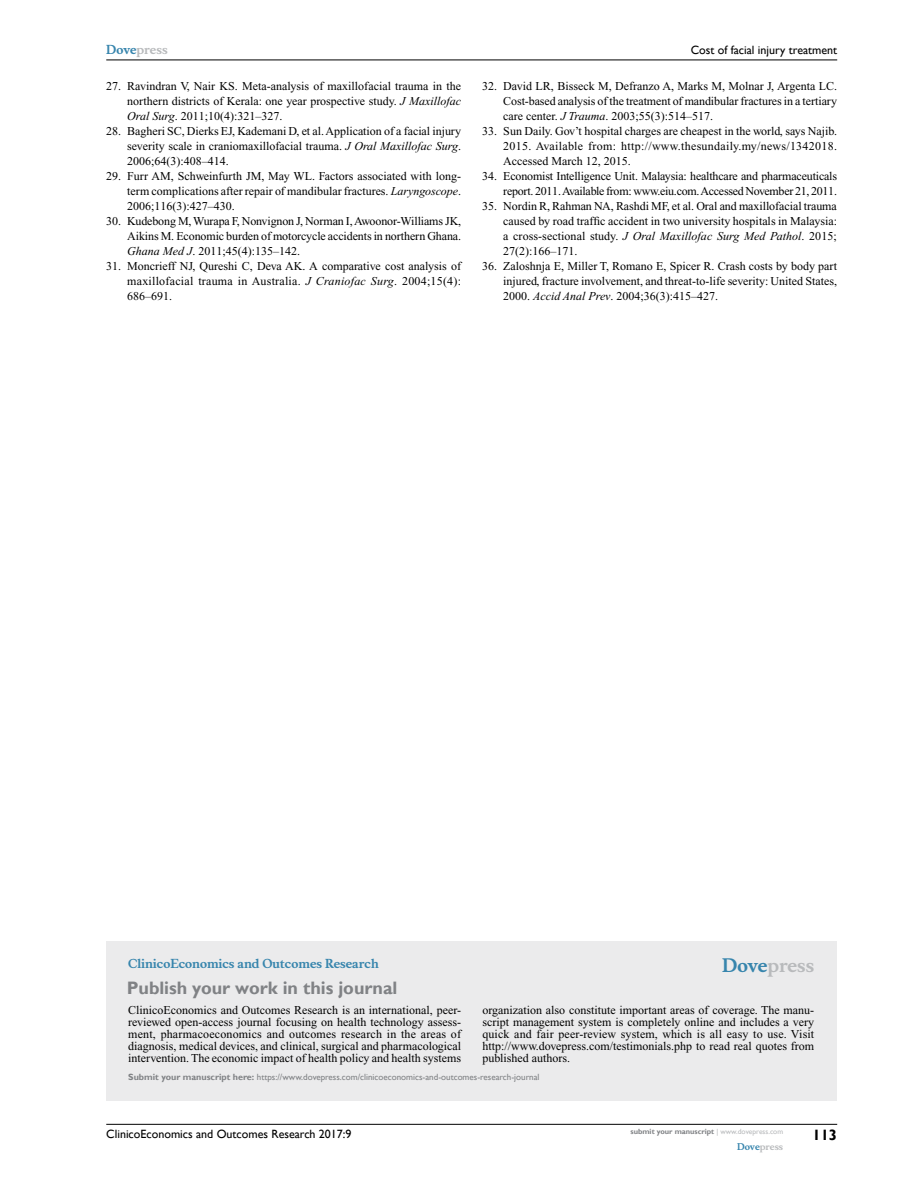
<style>
.page{position:relative;width:918px;height:1188px;background:#fff}
.page>*{position:absolute;margin:0;border:0;box-sizing:border-box;transform-origin:0 0}
.t1{font:700 18px "Gill Sans";color:#808285}
.t2{font:700 18px "Musee";color:#b8babc}
.t3{font:700 15px "Gill Sans";color:#000}
.t4{font:12px/15px "Times New Roman";color:#000;text-align:justify}
.t5{font:12px "Gill Sans";color:#000}
.t6{font:700 12px "Musee";color:#3785ad}
.t7{font:700 12px "Musee";color:#b8babc}
.t8{font:9px "Gill Sans";color:#808285}
.t9{font:700 9px "Musee";color:#b8babc}
.t10{font:700 7.5px "Gill Sans";color:#808285}
.s1{color:#3785ad}
.s2{font-style:italic}
.s3{font-weight:700}
.s4{font-weight:400;color:#b8babc}
</style>
<div class="page">
<div style="left:106px;top:941px;width:731px;height:159px;background:#ebebec"></div>
<hr style="left:106px;top:1124px;width:731px;height:1px;background:#000">
<hr style="left:106px;top:60px;width:731px;height:1px;background:#000">
<p class="t7" style="left:106px;top:43px;width:63px"><span class="s1">Dove</span>press</p>
<p class="t4" style="left:127px;top:79px;width:335px;text-indent:-21px">27. Ravindran V, Nair KS. Meta-analysis of maxillofacial trauma in the northern districts of Kerala: one year prospective study. <span class="s2">J Maxillofac Oral Surg</span>. 2011;10(4):321–327.</p>
<p class="t4" style="left:127px;top:124px;width:335px;text-indent:-21px">28. Bagheri SC, Dierks EJ, Kademani D, et al. Application of a facial injury severity scale in craniomaxillofacial trauma. <span class="s2">J Oral Maxillofac Surg</span>.<br>2006;64(3):408–414.</p>
<p class="t4" style="left:127px;top:169px;width:335px;text-indent:-21px">29. Furr AM, Schweinfurth JM, May WL. Factors associated with long&shy;term complications after repair of mandibular fractures. <span class="s2">Laryngoscope</span>.<br>2006;116(3):427–430.</p>
<p class="t4" style="left:127px;top:214px;width:335px;text-indent:-21px">30. Kudebong M, Wurapa F, Nonvignon J, Norman I, Awoonor-Williams JK, Aikins M. Economic burden of motorcycle accidents in northern Ghana.<br><span class="s2">Ghana Med J</span>. 2011;45(4):135–142.</p>
<p class="t4" style="left:127px;top:259px;width:335px;text-indent:-21px">31. Moncrieff NJ, Qureshi C, Deva AK. A comparative cost analysis of maxillofacial trauma in Australia. <span class="s2">J Craniofac Surg</span>. 2004;15(4):<br>686–691.</p>
<p class="t5" style="left:691px;top:43px;width:148px">Cost of facial injury treatment</p>
<p class="t4" style="left:503px;top:79px;width:335px;text-indent:-21px">32. David LR, Bisseck M, Defranzo A, Marks M, Molnar J, Argenta LC.<br>Cost-based analysis of the treatment of mandibular fractures in a tertiary care center. <span class="s2">J Trauma</span>. 2003;55(3):514–517.</p>
<p class="t4" style="left:503px;top:124px;width:335px;text-indent:-21px">33. Sun Daily. Gov’t hospital charges are cheapest in the world, says Najib.<br>2015. Available from: http://www.thesundaily.my/news/1342018.<br>Accessed March 12, 2015.</p>
<p class="t4" style="left:482px;top:169px;width:356px;text-align:right">34. Economist Intelligence Unit. Malaysia: healthcare and pharmaceuticals report. 2011. Available from: www.eiu.com. Accessed November 21, 2011.</p>
<p class="t4" style="left:503px;top:199px;width:335px;text-indent:-21px">35. Nordin R, Rahman NA, Rashdi MF, et al. Oral and maxillofacial trauma caused by road traffic accident in two university hospitals in Malaysia: a cross-sectional study. <span class="s2">J Oral Maxillofac Surg Med Pathol</span>. 2015; 27(2):166–171.</p>
<p class="t4" style="left:503px;top:259px;width:335px;text-indent:-21px">36. Zaloshnja E, Miller T, Romano E, Spicer R. Crash costs by body part injured, fracture involvement, and threat-to-life severity: United States, 2000. <span class="s2">Accid Anal Prev</span>. 2004;36(3):415–427.</p>
<p class="t6" style="left:128px;top:956px;width:252px">ClinicoEconomics and Outcomes Research</p>
<h1 class="t1" style="left:127px;top:977px;width:272px">Publish your work in this journal</h1>
<h1 class="t2" style="left:722px;top:955px;width:94px"><span class="s1">Dove</span>press</h1>
<p class="t4" style="left:128px;top:1004px;width:334px;line-height:12px">ClinicoEconomics and Outcomes Research is an international, peer&shy;reviewed open-access journal focusing on health technology assess&shy;ment, pharmacoeconomics and outcomes research in the areas of diagnosis, medical devices, and clinical, surgical and pharmacological intervention. The economic impact of health policy and health systems</p>
<p class="t4" style="left:482px;top:1004px;width:333px;line-height:12px">organization also constitute important areas of coverage. The manu&shy;script management system is completely online and includes a very quick and fair peer-review system, which is all easy to use. Visit http://www.dovepress.com/testimonials.php to read real quotes from published authors.</p>
<p class="t8" style="left:128px;top:1072px;width:413px"><span class="s3">Submit your manuscript here:</span> https://www.dovepress.com/clinicoeconomics-and-outcomes-research-journal</p>
<p class="t5" style="left:106px;top:1127px;width:247px">ClinicoEconomics and Outcomes Research 2017:9</p>
<p class="t10" style="left:631px;top:1127px;width:154px">submit your manuscript <span class="s4">| www.dovepress.com</span></p>
<p class="t9" style="left:737px;top:1141px;width:48px"><span class="s1">Dove</span>press</p>
<p class="t3" style="left:812px;top:1126px;width:26px">113</p>
</div>
